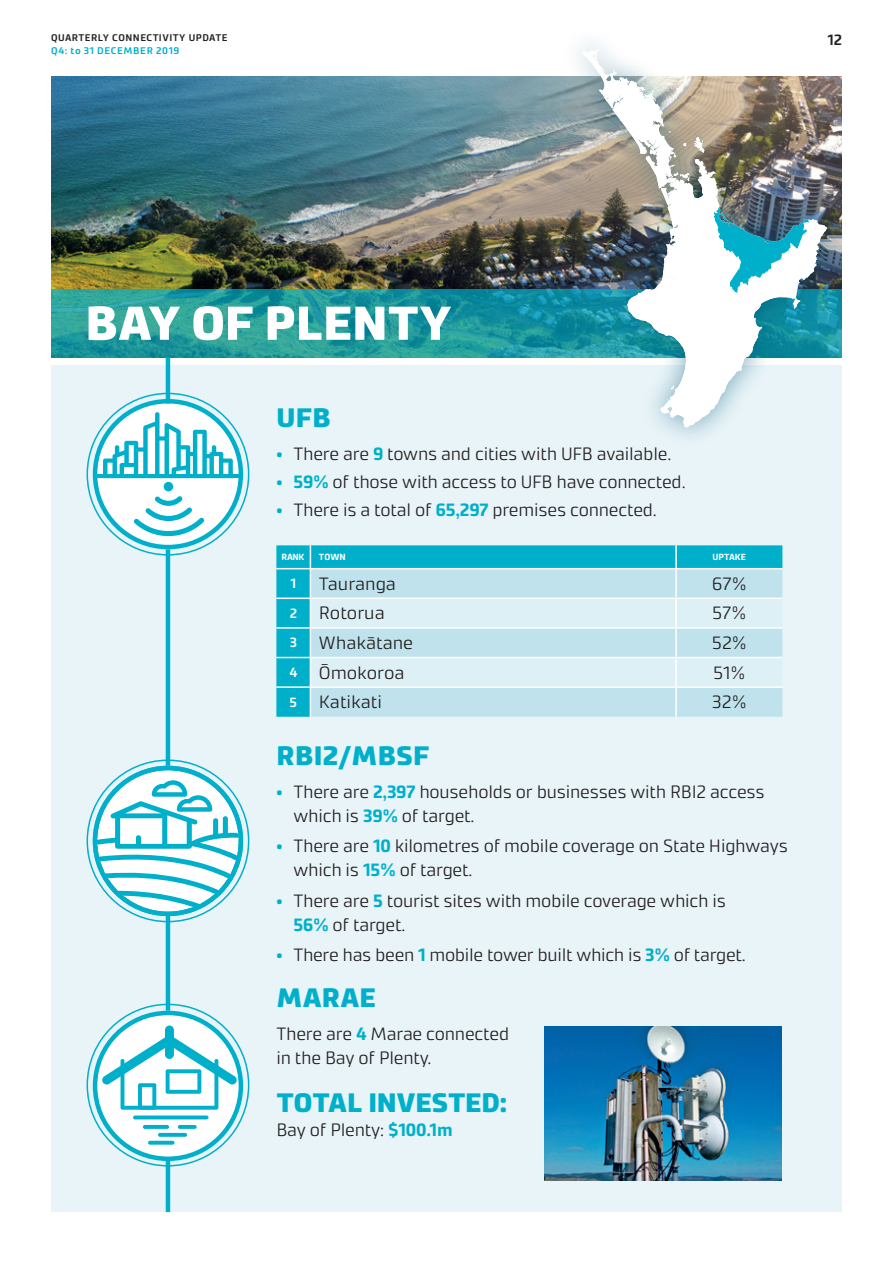
<style>
.page{position:relative;width:893px;height:1263px;background:#fff}
.page>*{position:absolute;margin:0;border:0;box-sizing:border-box;transform-origin:0 0}
.t1{font:900 48px "Accura";color:#fff;scale:1.05 1}
.t2{font:900 27px "Accura";color:#00b0cb;scale:1.05 1}
.t3{font:300 18px/24px "Accura";letter-spacing:-.01em;color:#231f20}
.t4{font:600 15px "Accura";color:#231f20}
.t5{font:600 13.5px "Accura";color:#fff}
.t6{font:600 9.75px "Accura";letter-spacing:.045em;color:#231f20}
.t7{font:600 9.75px "Accura";letter-spacing:.065em;color:#00b0cb}
.t8{font:700 9px "Accura";letter-spacing:.01em;color:#fff}
.s1{font-weight:700;color:#00b0cb}
.s2{font-weight:600;font-size:13.5px;color:#fff}
</style>
<div class="page">
<div style="left:51px;top:366px;width:791px;height:846px;background:#e8f4f8"></div>
<img style="left:51px;top:77px;width:508px;height:212px">
<svg style="left:51px;top:289px;width:508px;height:68px;background:#229a9b"></svg>
<div style="left:95px;top:401px;width:146px;height:146px;background:#fff;border-radius:50%"></div>
<div style="left:93px;top:399px;width:150px;height:150px;border:4px solid #00b0cb;border-radius:50%"></div>
<svg style="left:95px;top:768px;width:146px;height:146px"></svg>
<svg style="left:95px;top:1013px;width:146px;height:146px;background:#e2f6f9"></svg>
<div style="left:93px;top:1011px;width:150px;height:150px;border:4px solid #00b0cb;border-radius:50%"></div>
<hr style="left:166px;top:549px;width:4px;height:217px;background:#00b0cb">
<hr style="left:166px;top:914px;width:4px;height:97px;background:#00b0cb">
<hr style="left:166px;top:357px;width:4px;height:46px;background:#00b0cb">
<svg style="left:276px;top:545px;width:34px;height:172px;background:#07b2cc"></svg>
<hr style="left:276px;top:568px;width:34px;height:1px;background:#fff">
<hr style="left:276px;top:597px;width:34px;height:2px;background:#fff">
<hr style="left:276px;top:627px;width:34px;height:2px;background:#fff">
<hr style="left:276px;top:657px;width:34px;height:1px;background:#fff">
<hr style="left:276px;top:686px;width:34px;height:2px;background:#fff">
<svg style="left:310px;top:545px;width:472px;height:172px"></svg>
<hr style="left:676px;top:686px;width:106px;height:2px;background:#fff">
<hr style="left:675px;top:688px;width:2px;height:29px;background:#fff">
<hr style="left:166px;top:1160px;width:4px;height:52px;background:#00b0cb">
<img style="left:544px;top:1027px;width:238px;height:153px">
<div style="left:165px;top:1025px;width:9px;height:34px;background:#00b0cb;border-radius:4px"></div>
<svg style="left:102px;top:1035px;width:135px;height:75px;background:#b0e6ee"></svg>
<svg style="left:133px;top:1115px;width:76px;height:4px"></svg>
<svg style="left:143px;top:1125px;width:26px;height:4px"></svg>
<svg style="left:178px;top:1125px;width:19px;height:4px"></svg>
<svg style="left:158px;top:1133px;width:29px;height:4px"></svg>
<svg style="left:148px;top:1141px;width:27px;height:4px"></svg>
<svg style="left:103px;top:412px;width:130px;height:66px"></svg>
<div style="left:164px;top:482px;width:9px;height:9px;background:#00b0cb;border-radius:50%"></div>
<svg style="left:134px;top:496px;width:70px;height:40px"></svg>
<hr style="left:230px;top:474px;width:12px;height:4px;background:#00b0cb">
<hr style="left:95px;top:474px;width:12px;height:4px;background:#00b0cb">
<svg style="left:93px;top:780px;width:151px;height:130px;background:#ade5ee"></svg>
<div style="left:93px;top:766px;width:150px;height:150px;border:4px solid #00b0cb;border-radius:50%"></div>
<div style="left:559px;top:26px;width:291px;height:425px;background:#005676;opacity:.5"></div>
<img style="left:581px;top:49px;width:246px;height:378px">
<p class="t6" style="left:51px;top:32px;width:178px">QUARTERLY CONNECTIVITY UPDATE</p>
<p class="t4" style="left:827px;top:30px;width:16px">12</p>
<p class="t7" style="left:51px;top:45px;width:130px">Q4: to 31 DECEMBER 2019</p>
<h1 class="t1" style="left:85px;top:294px;width:351px">BAY OF PLENTY</h1>
<h2 class="t2" style="left:277px;top:401px;width:53px">UFB</h2>
<p class="t3" style="left:276px;top:441px;width:396px"><span class="s1">•</span> There are <span class="s1">9</span> towns and cities with UFB available.</p>
<p class="t3" style="left:276px;top:469px;width:411px"><span class="s1">• 59%</span> of those with access to UFB have connected.</p>
<p class="t3" style="left:276px;top:498px;width:382px"><span class="s1">•</span> There is a total of <span class="s1">65,297</span> premises connected.</p>
<p class="t8" style="left:281px;top:552px;width:25px">RANK</p>
<p class="t8" style="left:319px;top:552px;width:28px">TOWN</p>
<p class="t8" style="left:712px;top:552px;width:35px">UPTAKE</p>
<p class="t5" style="left:290px;top:575px;width:7px">1</p>
<p class="t3" style="left:319px;top:571px;width:79px">Tauranga</p>
<p class="t3" style="left:712px;top:571px;width:36px">67%</p>
<p class="t3" style="left:290px;top:601px;width:97px"><span class="s2">2</span> Rotorua</p>
<p class="t3" style="left:712px;top:601px;width:36px">57%</p>
<p class="t3" style="left:290px;top:630px;width:125px"><span class="s2">3</span> Whakātane</p>
<p class="t3" style="left:712px;top:630px;width:37px">52%</p>
<p class="t3" style="left:289px;top:660px;width:117px"><span class="s2">4</span> Ōmokoroa</p>
<p class="t3" style="left:713px;top:660px;width:34px">51%</p>
<p class="t3" style="left:290px;top:690px;width:94px"><span class="s2">5</span> Katikati</p>
<p class="t3" style="left:712px;top:690px;width:36px">32%</p>
<h2 class="t2" style="left:277px;top:740px;width:147px">RBI2/MBSF</h2>
<p class="t3" style="left:293px;top:779px;width:473px;text-indent:-17px"><span class="s1">•</span> There are <span class="s1">2,397</span> households or businesses with RBI2 access which is <span class="s1">39%</span> of target.</p>
<p class="t3" style="left:293px;top:834px;width:496px;text-indent:-17px"><span class="s1">•</span> There are <span class="s1">10</span> kilometres of mobile coverage on State Highways which is <span class="s1">15%</span> of target.</p>
<p class="t3" style="left:293px;top:888px;width:434px;text-indent:-17px"><span class="s1">•</span> There are <span class="s1">5</span> tourist sites with mobile coverage which is<br><span class="s1">56%</span> of target.</p>
<p class="t3" style="left:276px;top:942px;width:471px"><span class="s1">•</span> There has been <span class="s1">1</span> mobile tower built which is <span class="s1">3%</span> of target.</p>
<h2 class="t2" style="left:277px;top:981px;width:96px">MARAE</h2>
<p class="t3" style="left:276px;top:1021px;width:234px">There are <span class="s1">4</span> Marae connected in the Bay of Plenty.</p>
<h2 class="t2" style="left:277px;top:1086px;width:221px">TOTAL INVESTED:</h2>
<p class="t3" style="left:276px;top:1117px;width:178px">Bay of Plenty: <span class="s1">$100.1m</span></p>
</div>
